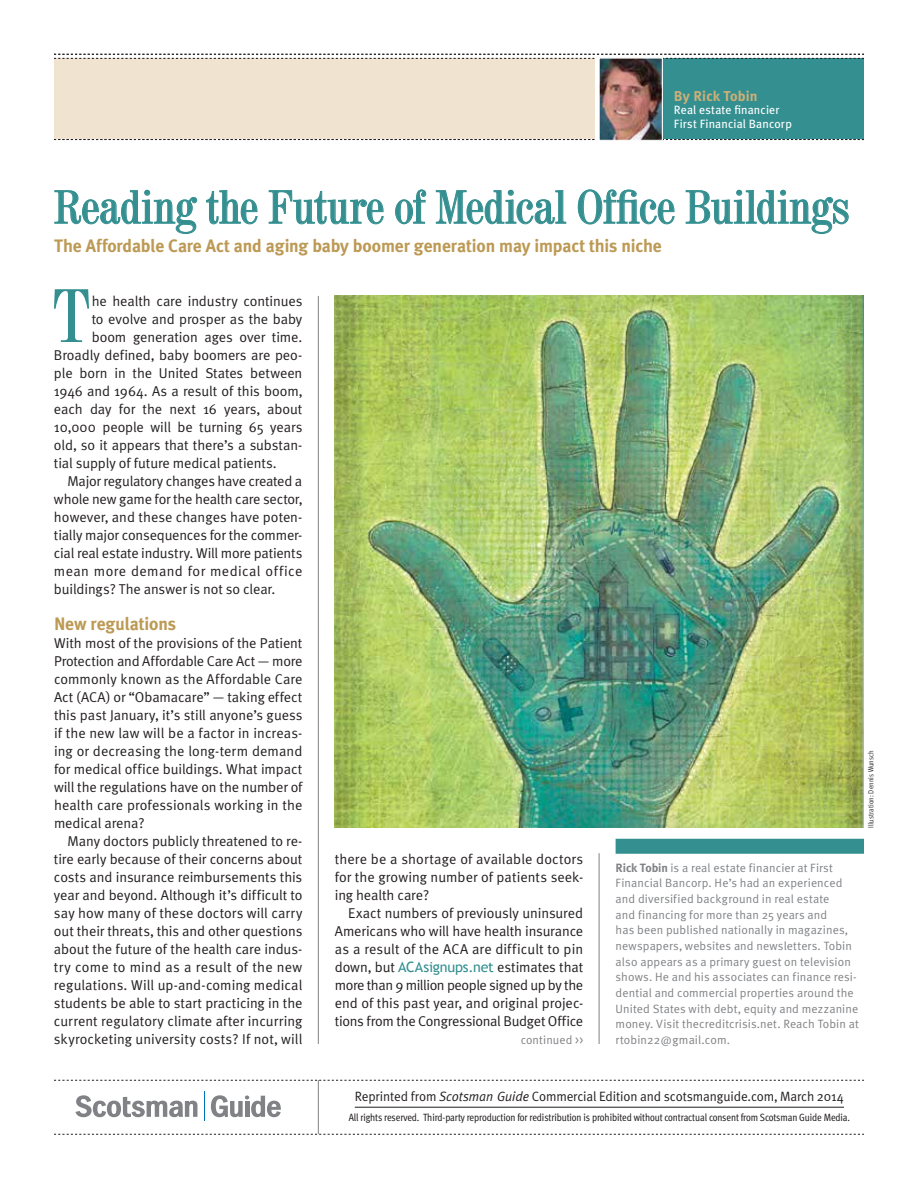
<style>
.page{position:relative;width:918px;height:1188px;background:#fff}
.page>*{position:absolute;margin:0;border:0;box-sizing:border-box;transform-origin:0 0}
.t1{font:condensed 75.3px "Century 725 BT";color:#348f90}
.t2{font:condensed 46.5px "Century 725 BT";letter-spacing:-.005em;color:#348f90}
.t3{font:700 18px "Meta Plus Lining";letter-spacing:-.01em;color:#bc9a55}
.t4{font:14.25px/18px "Meta Normal CE";letter-spacing:-.005em;color:#231f20;text-align:justify}
.t5{font:14.25px "Meta Normal CE";letter-spacing:.025em;color:#231f20}
.t6{font:700 14.25px "Meta Plus Lining";letter-spacing:.01em;color:#cdb077}
.t7{font:13.5px "Meta Normal CE";letter-spacing:-.01em;color:#231f20}
.t8{font:12px/15.6px "Meta Normal CE";letter-spacing:.01em;color:#808285}
.t9{font:12px/13.6px "Meta Plus Lining";letter-spacing:.015em;color:#fff}
.t10{font:10.5px "Meta Cond";letter-spacing:-.01em;color:#231f20}
.t11{font:7.5px "Meta Cond Normal LF";letter-spacing:.01em;color:#231f20}
.s1{font-family:"Trebuchet MS";color:#348f90}
.s2{font-family:"Meta Plus Lining";font-weight:700}
.s3{font-family:"Meta";font-style:italic}
</style>
<div class="page">
<hr style="left:355px;top:1107px;width:489px;height:1px;background:#231f20">
<svg style="left:54px;top:1080px;width:810px;height:1px"></svg>
<svg style="left:54px;top:1134px;width:810px;height:1px"></svg>
<hr style="left:318px;top:1080px;width:1px;height:54px;background:#808285">
<svg style="left:211px;top:1095px;width:70px;height:22px"></svg>
<svg style="left:75px;top:1095px;width:122px;height:22px"></svg>
<svg style="left:204px;top:1092px;width:1px;height:29px"></svg>
<div style="left:599px;top:59px;width:265px;height:80px;background:#348f90"></div>
<svg style="left:54px;top:189px;width:143px;height:45px"></svg>
<svg style="left:206px;top:190px;width:52px;height:35px"></svg>
<svg style="left:268px;top:190px;width:116px;height:35px"></svg>
<svg style="left:395px;top:189px;width:32px;height:36px"></svg>
<svg style="left:436px;top:189px;width:131px;height:36px"></svg>
<svg style="left:578px;top:189px;width:97px;height:36px"></svg>
<svg style="left:685px;top:189px;width:164px;height:45px"></svg>
<hr style="left:318px;top:296px;width:1px;height:748px;background:#808285">
<hr style="left:599px;top:853px;width:1px;height:191px;background:#808285">
<div style="left:616px;top:839px;width:248px;height:15px;background:#348f90"></div>
<div style="left:54px;top:59px;width:540px;height:80px;background:#f0e4d1"></div>
<svg style="left:54px;top:139px;width:810px;height:1px"></svg>
<svg style="left:54px;top:54px;width:810px;height:5px"></svg>
<img style="left:601px;top:59px;width:60px;height:80px">
<div style="left:599px;top:57px;width:64px;height:84px;border:1px solid #fff"></div>
<img style="left:335px;top:295px;width:529px;height:533px">
<p class="t6" style="left:674px;top:88px;width:85px">By Rick Tobin</p>
<p class="t9" style="left:674px;top:103px;width:119px">Real estate financier<br>First Financial Bancorp</p>
<h2 class="t2" style="left:54px;top:179px;width:797px">Reading the Future of Medical Office Buildings</h2>
<p class="t3" style="left:54px;top:235px;width:609px">The Affordable Care Act and aging baby boomer generation may impact this niche</p>
<h1 class="t1" style="left:52px;top:270px;width:40px">T</h1>
<p class="t4" style="left:92px;top:292px;width:212px">he health care industry continues</p>
<p class="t4" style="left:92px;top:310px;width:212px">to evolve and prosper as the baby</p>
<p class="t4" style="left:92px;top:328px;width:212px">boom generation ages over time.</p>
<p class="t4" style="left:54px;top:346px;width:250px">Broadly defined, baby boomers are peo-</p>
<p class="t4" style="left:54px;top:364px;width:250px">ple born in the United States between</p>
<p class="t4" style="left:54px;top:382px;width:250px">1946 and 1964. As a result of this boom,</p>
<p class="t4" style="left:54px;top:400px;width:250px">each day for the next 16 years, about</p>
<p class="t4" style="left:54px;top:418px;width:250px">10,000 people will be turning 65 years</p>
<p class="t4" style="left:54px;top:436px;width:250px">old, so it appears that there’s a substan-</p>
<p class="t4" style="left:54px;top:454px;width:224px">tial supply of future medical patients.</p>
<p class="t4" style="left:67px;top:472px;width:236px">Major regulatory changes have created a</p>
<p class="t4" style="left:54px;top:490px;width:250px">whole new game for the health care sector,</p>
<p class="t4" style="left:54px;top:508px;width:250px">however, and these changes have poten-</p>
<p class="t4" style="left:54px;top:526px;width:250px">tially major consequences for the commer-</p>
<p class="t4" style="left:54px;top:544px;width:250px">cial real estate industry. Will more patients</p>
<p class="t5" style="left:54px;top:562px;width:250px">mean more demand for medical office</p>
<p class="t4" style="left:54px;top:580px;width:223px">buildings? The answer is not so clear.</p>
<p class="t3" style="left:54px;top:613px;width:124px">New regulations</p>
<p class="t4" style="left:54px;top:634px;width:250px">With most of the provisions of the Patient Protection and Affordable Care Act — more commonly known as the Affordable Care Act (ACA) or “Obamacare” — taking effect this past January, it’s still anyone’s guess if the new law will be a factor in increas&shy;ing or decreasing the long-term demand for medical office buildings. What impact will the regulations have on the number of health care professionals working in the medical arena?</p>
<p class="t4" style="left:54px;top:832px;width:250px;text-indent:14px">Many doctors publicly threatened to re&shy;tire early because of their concerns about costs and insurance reimbursements this year and beyond. Although it’s difficult to say how many of these doctors will carry out their threats, this and other questions about the future of the health care indus&shy;try come to mind as a result of the new regulations. Will up-and-coming medical students be able to start practicing in the current regulatory climate after incurring skyrocketing university costs? If not, will</p>
<p class="t4" style="left:335px;top:850px;width:250px">there be a shortage of available doctors for the growing number of patients seek&shy;ing health care?</p>
<p class="t4" style="left:335px;top:904px;width:250px;text-indent:13px">Exact numbers of previously uninsured Americans who will have health insurance as a result of the ACA are difficult to pin down, but <span class="s1">ACAsignups.net</span> estimates that more than 9 million people signed up by the end of this past year, and original projec&shy;tions from the Congressional Budget Office</p>
<p class="t8" style="left:616px;top:860px;width:245px"><span class="s2">Rick Tobin</span> is a real estate financier at First Financial Bancorp. He’s had an experienced and diversified background in real estate<br>and financing for more than 25 years and<br>has been published nationally in magazines, newspapers, websites and newsletters. Tobin also appears as a primary guest on television shows. He and his associates can finance resi&shy;dential and commercial properties around the United States with debt, equity and mezzanine money. Visit thecreditcrisis.net. Reach Tobin at rtobin22@gmail.com.</p>
<p class="t8" style="left:521px;top:1032px;width:64px">continued &gt;&gt;</p>
<p class="t11" style="left:867px;top:828px;width:79px;rotate:-90deg">Illustration: Dennis Wunsch</p>
<p class="t7" style="left:355px;top:1088px;width:490px">Reprinted from <span class="s3">Scotsman Guide</span> Commercial Edition and scotsmanguide.com, March 2014</p>
<p class="t10" style="left:349px;top:1112px;width:503px">All rights reserved. Third-party reproduction for redistribution is prohibited without contractual consent from Scotsman Guide Media.</p>
</div>
